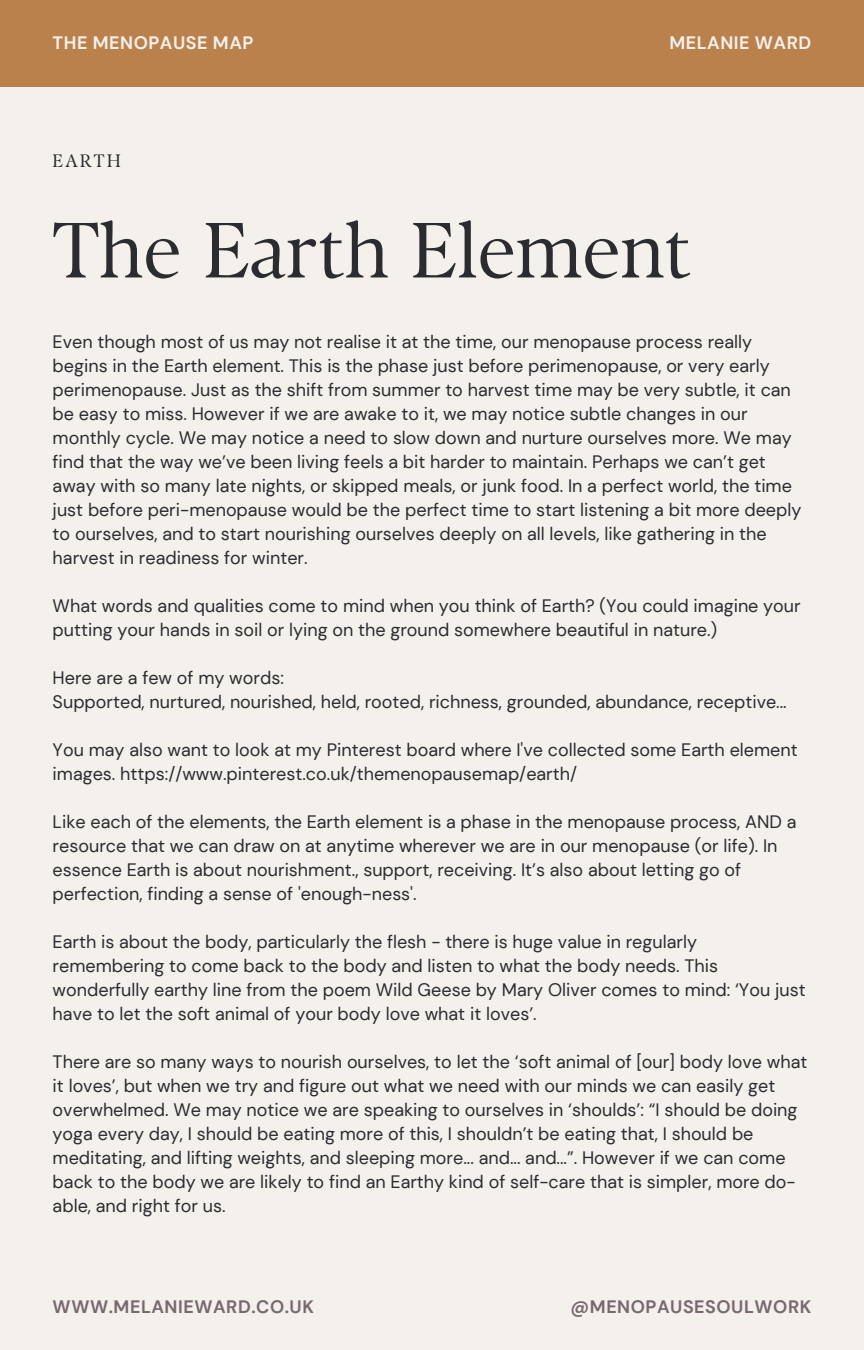
<style>
.page{position:relative;width:864px;height:1350px;background:#f4f0eb}
.page>*{position:absolute;margin:0;border:0;box-sizing:border-box;transform-origin:0 0}
.t1{font:78.08px "TY Serif D";color:#2b2c30}
.t2{font:18px/24.1px "DM Sans";color:#2b2c30}
.t3{font:700 18px "DM Sans";letter-spacing:.03em;color:#786871}
.t4{font:700 18px "DM Sans";letter-spacing:.03em;color:#f4f0eb}
.t5{font:18px "TY Serif D";letter-spacing:.12em;color:#2b2c30}
</style>
<div class="page">
<div style="left:0;top:0;width:864px;height:86px;background:#bb814c"></div>
<h2 class="t4" style="left:53px;top:31px;width:202px">THE MENOPAUSE MAP</h2>
<h1 class="t5" style="left:53px;top:150px;width:70px">EARTH</h1>
<h2 class="t4" style="left:669px;top:31px;width:143px">MELANIE WARD</h2>
<h3 class="t1" style="left:53px;top:203px;width:640px">The Earth Element</h3>
<p class="t2" style="left:53px;top:330px;width:750px">Even though most of us may not realise it at the time, our menopause process really begins in the Earth element. This is the phase just before perimenopause, or very early perimenopause. Just as the shift from summer to harvest time may be very subtle, it can be easy to miss. However if we are awake to it, we may notice subtle changes in our monthly cycle. We may notice a need to slow down and nurture ourselves more. We may find that the way we’ve been living feels a bit harder to maintain. Perhaps we can’t get away with so many late nights, or skipped meals, or junk food. In a perfect world, the time just before peri-menopause would be the perfect time to start listening a bit more deeply to ourselves, and to start nourishing ourselves deeply on all levels, like gathering in the harvest in readiness for winter.</p>
<p class="t2" style="left:53px;top:594px;width:750px">What words and qualities come to mind when you think of Earth? (You could imagine your putting your hands in soil or lying on the ground somewhere beautiful in nature.)</p>
<p class="t2" style="left:53px;top:666px;width:233px">Here are a few of my words:</p>
<p class="t2" style="left:53px;top:690px;width:736px">Supported, nurtured, nourished, held, rooted, richness, grounded, abundance, receptive...</p>
<p class="t2" style="left:53px;top:738px;width:747px">You may also want to look at my Pinterest board where I've collected some Earth element images. https://www.pinterest.co.uk/themenopausemap/earth/</p>
<p class="t2" style="left:53px;top:810px;width:745px">Like each of the elements, the Earth element is a phase in the menopause process, AND a resource that we can draw on at anytime wherever we are in our menopause (or life). In essence Earth is about nourishment., support, receiving. It’s also about letting go of perfection, finding a sense of 'enough-ness'.</p>
<p class="t2" style="left:53px;top:930px;width:755px">Earth is about the body, particularly the flesh - there is huge value in regularly remembering to come back to the body and listen to what the body needs. This wonderfully earthy line from the poem Wild Geese by Mary Oliver comes to mind: ‘You just have to let the soft animal of your body love what it loves’.</p>
<p class="t2" style="left:53px;top:1050px;width:756px">There are so many ways to nourish ourselves, to let the ‘soft animal of [our] body love what it loves’, but when we try and figure out what we need with our minds we can easily get overwhelmed. We may notice we are speaking to ourselves in ‘shoulds’: “I should be doing yoga every day, I should be eating more of this, I shouldn’t be eating that, I should be meditating, and lifting weights, and sleeping more... and... and...”. However if we can come back to the body we are likely to find an Earthy kind of self-care that is simpler, more do&shy;able, and right for us.</p>
<h2 class="t3" style="left:53px;top:1295px;width:263px">WWW.MELANIEWARD.CO.UK</h2>
<h2 class="t3" style="left:571px;top:1295px;width:242px">@MENOPAUSESOULWORK</h2>
</div>
